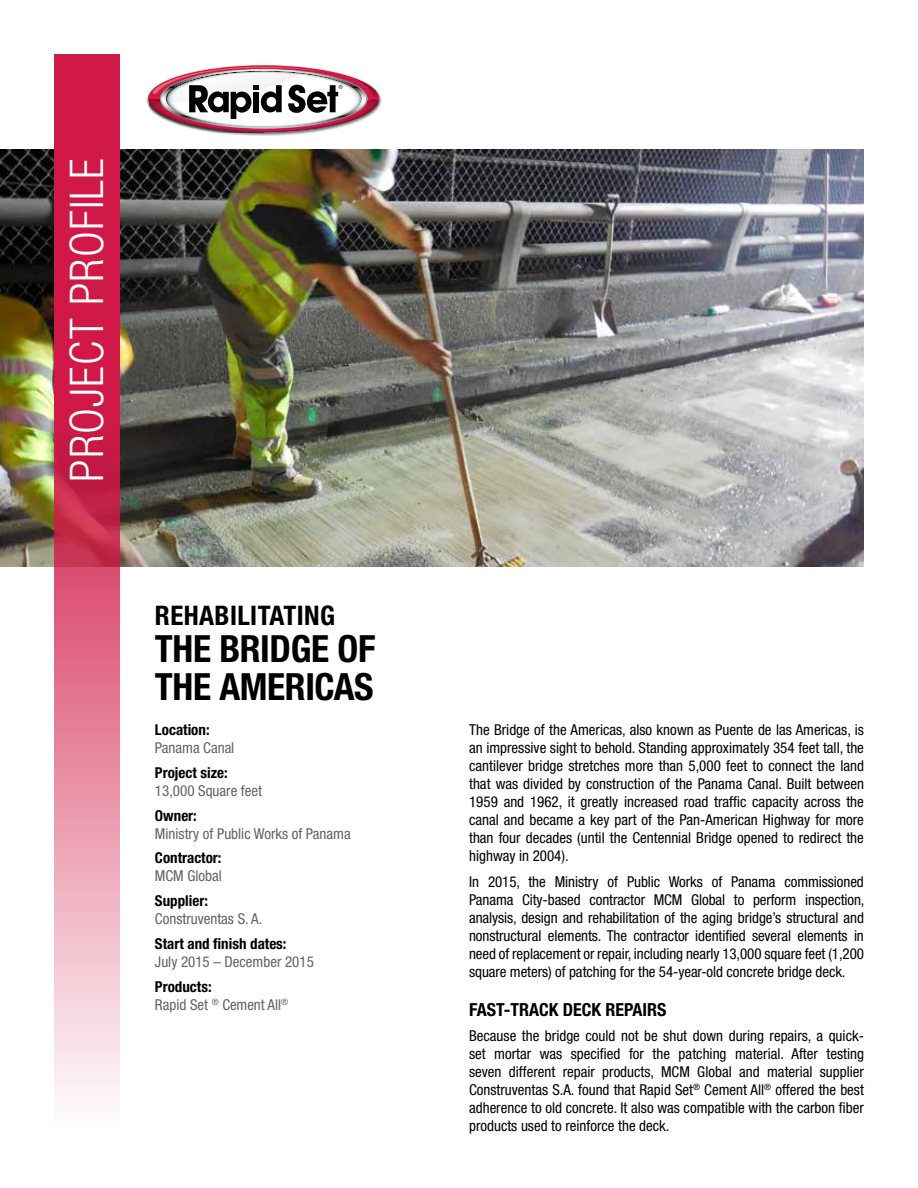
<style>
.page{position:relative;width:918px;height:1188px;background:#fff}
.page>*{position:absolute;margin:0;border:0;box-sizing:border-box;transform-origin:0 0}
.t1{font:300 condensed 46.5px "Helvetica Neue LT Std";letter-spacing:.025em;color:#fff}
.t2{font:700 condensed 37.5px/37.5px "Helvetica Neue LT Std";letter-spacing:-.01em;color:#000}
.t3{font:700 condensed 27px "Helvetica Neue LT Std";letter-spacing:.015em;color:#000}
.t4{font:700 condensed 18px "Helvetica Neue LT Std";color:#000}
.t5{font:condensed 15px/18px "Helvetica Neue LT Std";color:#000;text-align:justify}
.t6{font:condensed 15px/18px "Helvetica Neue LT Std";color:#5f636a}
.t7{font:700 condensed 15px "Helvetica Neue LT Std";color:#000}
.s1{font-weight:700;color:#000}
</style>
<div class="page">
<img style="left:0;top:150px;width:864px;height:417px">
<svg style="left:54px;top:54px;width:65px;height:1047px;background:#dc5f7e"></svg>
<img style="left:146px;top:64px;width:236px;height:71px">
<svg style="left:148px;top:65px;width:231px;height:67px"></svg>
<h1 class="t1" style="left:60px;top:482px;width:325px;rotate:-90deg">PROJECT PROFILE</h1>
<h3 class="t3" style="left:155px;top:599px;width:182px">REHABILITATING</h3>
<h2 class="t2" style="left:155px;top:630px;width:222px">THE BRIDGE OF<br>THE AMERICAS</h2>
<p class="t7" style="left:155px;top:721px;width:56px">Location:</p>
<p class="t6" style="left:155px;top:739px;width:81px">Panama Canal</p>
<p class="t7" style="left:155px;top:764px;width:74px">Project size:</p>
<p class="t6" style="left:155px;top:782px;width:109px">13,000 Square feet</p>
<p class="t7" style="left:155px;top:806px;width:43px">Owner:</p>
<p class="t6" style="left:155px;top:824px;width:197px">Ministry of Public Works of Panama</p>
<p class="t7" style="left:155px;top:849px;width:68px">Contractor:</p>
<p class="t6" style="left:155px;top:867px;width:68px">MCM Global</p>
<p class="t7" style="left:155px;top:892px;width:55px">Supplier:</p>
<p class="t6" style="left:155px;top:910px;width:109px">Construventas S. A.</p>
<p class="t7" style="left:155px;top:935px;width:133px">Start and finish dates:</p>
<p class="t6" style="left:155px;top:953px;width:160px">July 2015 – December 2015</p>
<p class="t6" style="left:155px;top:977px;width:135px"><span class="s1">Products:<br></span>Rapid Set <sup>®</sup> Cement All<sup>®</sup></p>
<p class="t5" style="left:469px;top:721px;width:396px">The Bridge of the Americas, also known as Puente de las Americas, is an impressive sight to behold. Standing approximately 354 feet tall, the cantilever bridge stretches more than 5,000 feet to connect the land that was divided by construction of the Panama Canal. Built between 1959 and 1962, it greatly increased road traffic capacity across the canal and became a key part of the Pan-American Highway for more than four decades (until the Centennial Bridge opened to redirect the highway in 2004).</p>
<p class="t5" style="left:469px;top:872px;width:397px">In 2015, the Ministry of Public Works of Panama commissioned Panama City-based contractor MCM Global to perform inspection, analysis, design and rehabilitation of the aging bridge’s structural and nonstructural elements. The contractor identified several elements in need of replacement or repair, including nearly 13,000 square feet (1,200 square meters) of patching for the 54-year-old concrete bridge deck.</p>
<p class="t4" style="left:469px;top:998px;width:199px">FAST-TRACK DECK REPAIRS</p>
<p class="t5" style="left:469px;top:1027px;width:396px">Because the bridge could not be shut down during repairs, a quick&shy;set mortar was specified for the patching material. After testing seven different repair products, MCM Global and material supplier Construventas S.A. found that Rapid Set<sup>®</sup> Cement All<sup>®</sup> offered the best adherence to old concrete. It also was compatible with the carbon fiber products used to reinforce the deck.</p>
</div>
